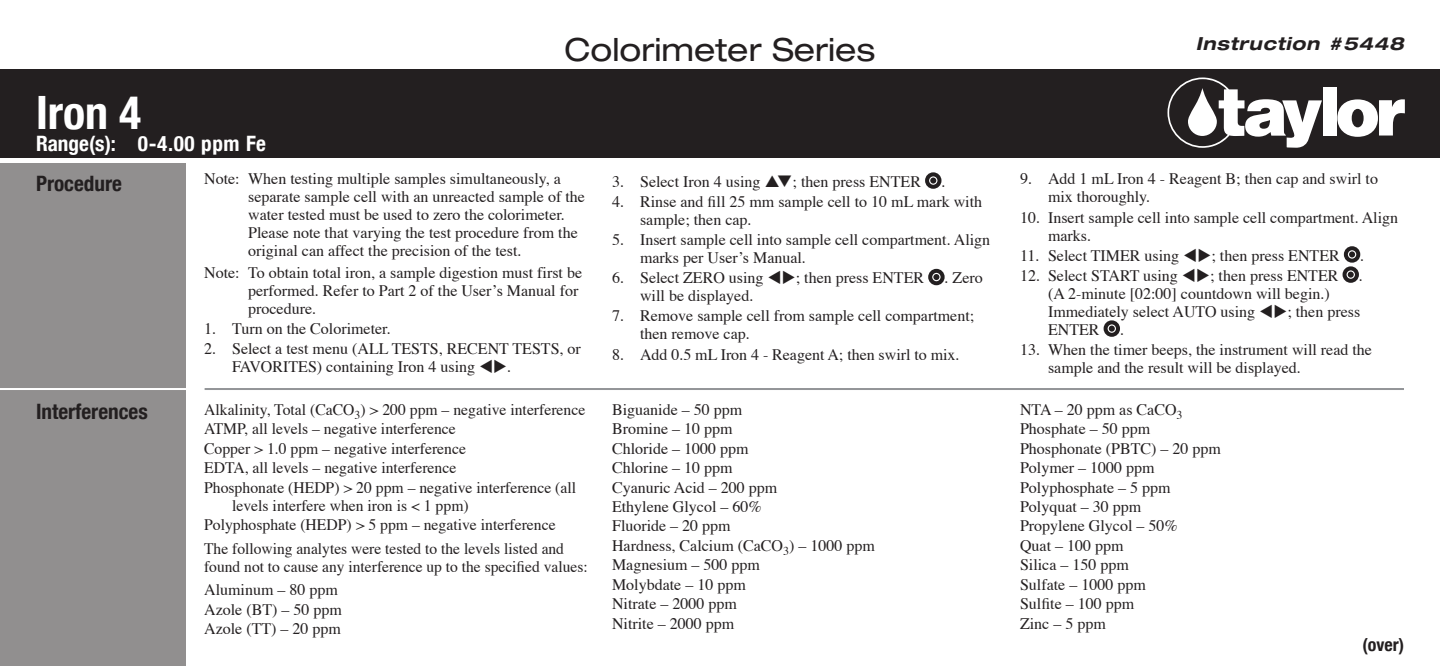
<style>
.page{position:relative;width:1440px;height:666px;background:#fff}
.page>*{position:absolute;margin:0;border:0;box-sizing:border-box;transform-origin:0 0}
.t1{font:700 condensed 46px "Helvetica Neue";color:#fff}
.t2{font:expanded 32px "Helvetica Neue";color:#231f20}
.t3{font:700 condensed 21.2px "Helvetica Neue";color:#231f20}
.t4{font:700 condensed 21.2px "Helvetica Neue";letter-spacing:.005em;color:#fff}
.t5{font:italic 700 expanded 18px "Helvetica Neue";letter-spacing:.04em;color:#231f20}
.t6{font:700 condensed 18px "Helvetica Neue";color:#231f20}
.Note{font:16px/18px "Times";color:#231f20}
</style>
<div class="page">
<div style="left:0;top:164px;width:185px;height:502px;background:#918f8f"></div>
<div style="left:0;top:69px;width:1440px;height:89px;background:#231f20"></div>
<svg style="left:1168px;top:78px;width:154px;height:70px"></svg>
<div style="left:1323px;top:87px;width:14px;height:49px;background:#fff"></div>
<svg style="left:1337px;top:99px;width:68px;height:38px"></svg>
<div style="left:925px;top:172px;width:16px;height:17px;border:4px solid #231f20;border-radius:50%"></div>
<svg style="left:930px;top:178px;width:6px;height:6px"></svg>
<div style="left:928px;top:269px;width:17px;height:16px;border:4px solid #231f20;border-radius:50%"></div>
<svg style="left:933px;top:274px;width:6px;height:6px"></svg>
<div style="left:1344px;top:246px;width:16px;height:17px;border:4px solid #231f20;border-radius:50%"></div>
<svg style="left:1349px;top:251px;width:6px;height:6px"></svg>
<div style="left:1343px;top:266px;width:16px;height:17px;border:4px solid #231f20;border-radius:50%"></div>
<svg style="left:1348px;top:272px;width:6px;height:6px"></svg>
<div style="left:1104px;top:320px;width:16px;height:17px;border:4px solid #231f20;border-radius:50%"></div>
<svg style="left:1109px;top:326px;width:6px;height:6px"></svg>
<hr style="left:0;top:388px;width:187px;height:2px;background:#fff">
<hr style="left:205px;top:388px;width:1199px;height:2px;background:#939598">
<p class="t1" style="left:36px;top:84px;width:107px">Iron 4</p>
<p class="t4" style="left:36px;top:131px;width:231px">Range(s): 0-4.00 ppm Fe</p>
<p class="t2" style="left:564px;top:30px;width:313px">Colorimeter Series</p>
<p class="t5" style="left:1196px;top:32px;width:210px">Instruction #5448</p>
<p class="t3" style="left:36px;top:171px;width:87px">Procedure</p>
<p class="Note" style="left:248px;top:171px;width:338px;text-indent:-44px">Note: When testing multiple samples simultaneously, a separate sample cell with an unreacted sample of the water tested must be used to zero the colorimeter.<br>Please note that varying the test procedure from the original can affect the precision of the test.</p>
<p class="Note" style="left:248px;top:265px;width:335px;text-indent:-44px">Note: To obtain total iron, a sample digestion must first be performed. Refer to Part 2 of the User’s Manual for procedure.</p>
<p class="Note" style="left:204px;top:321px;width:188px">1. Turn on the Colorimeter.</p>
<p class="Note" style="left:232px;top:341px;width:350px;text-indent:-28px">2. Select a test menu (ALL TESTS, RECENT TESTS, or<br>FAVORITES) containing Iron 4 using ▼◆.</p>
<p class="t3" style="left:36px;top:398px;width:113px">Interferences</p>
<p class="Note" style="left:204px;top:401px;width:383px">Alkalinity, Total (CaCO<sub>3</sub>) &gt; 200 ppm – negative interference</p>
<p class="Note" style="left:204px;top:421px;width:253px">ATMP, all levels – negative interference</p>
<p class="Note" style="left:204px;top:440px;width:263px">Copper &gt; 1.0 ppm – negative interference</p>
<p class="Note" style="left:204px;top:460px;width:254px">EDTA, all levels – negative interference</p>
<p class="Note" style="left:232px;top:479px;width:346px;text-indent:-28px">Phosphonate (HEDP) &gt; 20 ppm – negative interference (all levels interfere when iron is &lt; 1 ppm)</p>
<p class="Note" style="left:204px;top:517px;width:353px">Polyphosphate (HEDP) &gt; 5 ppm – negative interference</p>
<p class="Note" style="left:204px;top:540px;width:385px">The following analytes were tested to the levels listed and found not to cause any interference up to the specified values:</p>
<p class="Note" style="left:204px;top:582px;width:135px">Aluminum – 80 ppm</p>
<p class="Note" style="left:204px;top:601px;width:139px">Azole (BT) – 50 ppm</p>
<p class="Note" style="left:204px;top:621px;width:138px">Azole (TT) – 20 ppm</p>
<p class="Note" style="left:612px;top:173px;width:310px">3. Select Iron 4 using ❑; then press ENTER</p>
<p class="Note" style="left:941px;top:173px;width:5px">.</p>
<p class="Note" style="left:640px;top:194px;width:344px;text-indent:-28px">4. Rinse and fill 25 mm sample cell to 10 mL mark with sample; then cap.</p>
<p class="Note" style="left:640px;top:232px;width:352px;text-indent:-28px">5. Insert sample cell into sample cell compartment. Align marks per User’s Manual.</p>
<p class="Note" style="left:612px;top:270px;width:314px">6. Select ZERO using ▼◆; then press ENTER</p>
<p class="Note" style="left:945px;top:270px;width:40px">. Zero</p>
<p class="Note" style="left:640px;top:288px;width:115px">will be displayed.</p>
<p class="Note" style="left:640px;top:308px;width:336px;text-indent:-28px">7. Remove sample cell from sample cell compartment; then remove cap.</p>
<p class="Note" style="left:612px;top:346px;width:349px">8. Add 0.5 mL Iron 4 - Reagent A; then swirl to mix.</p>
<p class="Note" style="left:612px;top:401px;width:132px">Biguanide – 50 ppm</p>
<p class="Note" style="left:612px;top:421px;width:122px">Bromine – 10 ppm</p>
<p class="Note" style="left:612px;top:440px;width:138px">Chloride – 1000 ppm</p>
<p class="Note" style="left:612px;top:460px;width:122px">Chlorine – 10 ppm</p>
<p class="Note" style="left:612px;top:479px;width:167px">Cyanuric Acid – 200 ppm</p>
<p class="Note" style="left:612px;top:499px;width:151px">Ethylene Glycol – 60%</p>
<p class="Note" style="left:612px;top:518px;width:120px">Fluoride – 20 ppm</p>
<p class="Note" style="left:612px;top:537px;width:264px">Hardness, Calcium (CaCO<sub>3</sub>) – 1000 ppm</p>
<p class="Note" style="left:612px;top:557px;width:149px">Magnesium – 500 ppm</p>
<p class="Note" style="left:612px;top:576px;width:135px">Molybdate – 10 ppm</p>
<p class="Note" style="left:612px;top:596px;width:126px">Nitrate – 2000 ppm</p>
<p class="Note" style="left:612px;top:615px;width:124px">Nitrite – 2000 ppm</p>
<p class="Note" style="left:1048px;top:171px;width:332px;text-indent:-28px">9. Add 1 mL Iron 4 - Reagent B; then cap and swirl to mix thoroughly.</p>
<p class="Note" style="left:1048px;top:209px;width:352px;text-indent:-28px">10. Insert sample cell into sample cell compartment. Align marks.</p>
<p class="Note" style="left:1020px;top:247px;width:321px">11. Select TIMER using ▼◆; then press ENTER</p>
<p class="Note" style="left:1360px;top:247px;width:5px">.</p>
<p class="Note" style="left:1020px;top:267px;width:320px">12. Select START using ▼◆; then press ENTER</p>
<p class="Note" style="left:1359px;top:267px;width:5px">.</p>
<p class="Note" style="left:1048px;top:285px;width:314px">(A 2-minute [02:00] countdown will begin.)<br>Immediately select AUTO using ▼◆; then press<br>ENTER</p>
<p class="Note" style="left:1120px;top:321px;width:5px">.</p>
<p class="Note" style="left:1048px;top:342px;width:325px;text-indent:-28px">13. When the timer beeps, the instrument will read the sample and the result will be displayed.</p>
<p class="Note" style="left:1020px;top:401px;width:164px">NTA – 20 ppm as CaCO<sub>3</sub></p>
<p class="Note" style="left:1020px;top:421px;width:132px">Phosphate – 50 ppm</p>
<p class="Note" style="left:1020px;top:440px;width:202px">Phosphonate (PBTC) – 20 ppm</p>
<p class="Note" style="left:1020px;top:460px;width:136px">Polymer – 1000 ppm</p>
<p class="Note" style="left:1020px;top:479px;width:152px">Polyphosphate – 5 ppm</p>
<p class="Note" style="left:1020px;top:499px;width:123px">Polyquat – 30 ppm</p>
<p class="Note" style="left:1020px;top:518px;width:159px">Propylene Glycol – 50%</p>
<p class="Note" style="left:1020px;top:537px;width:105px">Quat – 100 ppm</p>
<p class="Note" style="left:1020px;top:557px;width:110px">Silica – 150 ppm</p>
<p class="Note" style="left:1020px;top:576px;width:127px">Sulfate – 1000 ppm</p>
<p class="Note" style="left:1020px;top:596px;width:116px">Sulfite – 100 ppm</p>
<p class="Note" style="left:1020px;top:615px;width:87px">Zinc – 5 ppm</p>
<p class="t6" style="left:1362px;top:633px;width:43px">(over)</p>
</div>
